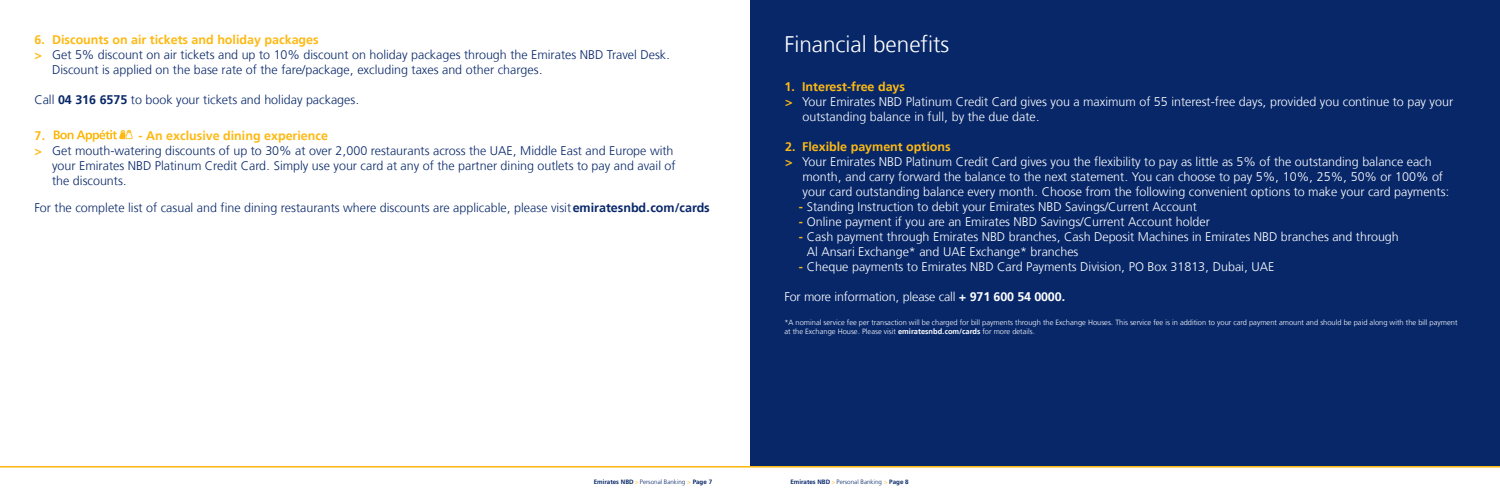
<style>
.page{position:relative;width:1500px;height:500px;background:#fff}
.page>*{position:absolute;margin:0;border:0;box-sizing:border-box;transform-origin:0 0}
.t1{font:300 22.5px "Frutiger LT Arabic 45";color:#fff}
.t2{font:300 12.5px/15px "Frutiger LT Arabic 45";color:#fff}
.t3{font:300 12.5px/15px "Frutiger LT Arabic 45";color:#072769}
.t4{font:700 12.5px "Frutiger LT Arabic 65";color:#fdb913}
.t5{font:300 7.5px/9px "Frutiger LT Arabic 45";color:#fff}
.t6{font:700 6.25px "Frutiger LT Arabic 65";color:#072769}
.s1{font-family:"Frutiger LT Arabic 65";font-weight:700;color:#fdb913}
.s2{font-family:"Frutiger LT Arabic 65";font-weight:700}
.s3{font-family:"Frutiger LT Arabic 45";font-weight:300;color:#fdb913}
.s4{font-family:"Frutiger LT Arabic 45";font-weight:300}
</style>
<div class="page">
<div style="left:750px;top:0;width:750px;height:467px;background:#072769"></div>
<svg style="left:54px;top:130px;width:79px;height:12px"></svg>
<hr style="left:750px;top:466px;width:750px;height:2px;background:#fdb913">
<hr style="left:0;top:466px;width:750px;height:2px;background:#fdb913">
<p class="t4" style="left:34px;top:29px;width:286px">6. Discounts on air tickets and holiday packages</p>
<p class="t3" style="left:52px;top:47px;width:620px;text-indent:-18px"><span class="s1">&gt;</span> Get 5% discount on air tickets and up to 10% discount on holiday packages through the Emirates NBD Travel Desk.<br>Discount is applied on the base rate of the fare/package, excluding taxes and other charges.</p>
<p class="t3" style="left:34px;top:92px;width:327px">Call <span class="s2">04 316 6575</span> to book your tickets and holiday packages.</p>
<p class="t4" style="left:34px;top:125px;width:13px">7.</p>
<p class="t4" style="left:138px;top:125px;width:191px">- An exclusive dining experience</p>
<p class="t3" style="left:52px;top:143px;width:625px;text-indent:-18px"><span class="s1">&gt;</span> Get mouth-watering discounts of up to 30% at over 2,000 restaurants across the UAE, Middle East and Europe with your Emirates NBD Platinum Credit Card. Simply use your card at any of the partner dining outlets to pay and avail of the discounts.</p>
<p class="t3" style="left:34px;top:200px;width:677px">For the complete list of casual and fine dining restaurants where discounts are applicable, please visit<span class="s2">emiratesnbd.com/cards</span></p>
<h1 class="t1" style="left:784px;top:26px;width:166px">Financial benefits</h1>
<p class="t4" style="left:784px;top:76px;width:122px">1. Interest-free days</p>
<p class="t2" style="left:802px;top:94px;width:652px;text-indent:-18px"><span class="s1">&gt;</span> Your Emirates NBD Platinum Credit Card gives you a maximum of 55 interest-free days, provided you continue to pay your outstanding balance in full, by the due date.</p>
<p class="t4" style="left:785px;top:136px;width:167px">2. Flexible payment options</p>
<p class="t2" style="left:803px;top:154px;width:649px;text-indent:-18px"><span class="s1">&gt;</span> Your Emirates NBD Platinum Credit Card gives you the flexibility to pay as little as 5% of the outstanding balance each month, and carry forward the balance to the next statement. You can choose to pay 5%, 10%, 25%, 50% or 100% of your card outstanding balance every month. Choose from the following convenient options to make your card payments:</p>
<p class="t2" style="left:799px;top:199px;width:400px"><span class="s1">-</span> Standing Instruction to debit your Emirates NBD Savings/Current Account</p>
<p class="t2" style="left:799px;top:214px;width:413px"><span class="s1">-</span> Online payment if you are an Emirates NBD Savings/Current Account holder</p>
<p class="t2" style="left:807px;top:229px;width:593px;text-indent:-8px"><span class="s1">-</span> Cash payment through Emirates NBD branches, Cash Deposit Machines in Emirates NBD branches and through<br>Al Ansari Exchange* and UAE Exchange* branches</p>
<p class="t2" style="left:799px;top:259px;width:477px"><span class="s1">-</span> Cheque payments to Emirates NBD Card Payments Division, PO Box 31813, Dubai, UAE</p>
<p class="t2" style="left:784px;top:289px;width:283px">For more information, please call <span class="s2">+ 971 600 54 0000.</span></p>
<p class="t5" style="left:784px;top:318px;width:675px">*A nominal service fee per transaction will be charged for bill payments through the Exchange Houses. This service fee is in addition to your card payment amount and should be paid along with the bill payment at the Exchange House. Please visit <span class="s2">emiratesnbd.com/cards</span> for more details.</p>
<p class="t6" style="left:594px;top:477px;width:120px">Emirates NBD <span class="s3">&gt;</span> <span class="s4">Personal Banking</span> <span class="s3">&gt;</span> Page 7</p>
<p class="t6" style="left:790px;top:477px;width:120px">Emirates NBD <span class="s3">&gt;</span> <span class="s4">Personal Banking</span> <span class="s3">&gt;</span> Page 8</p>
</div>
